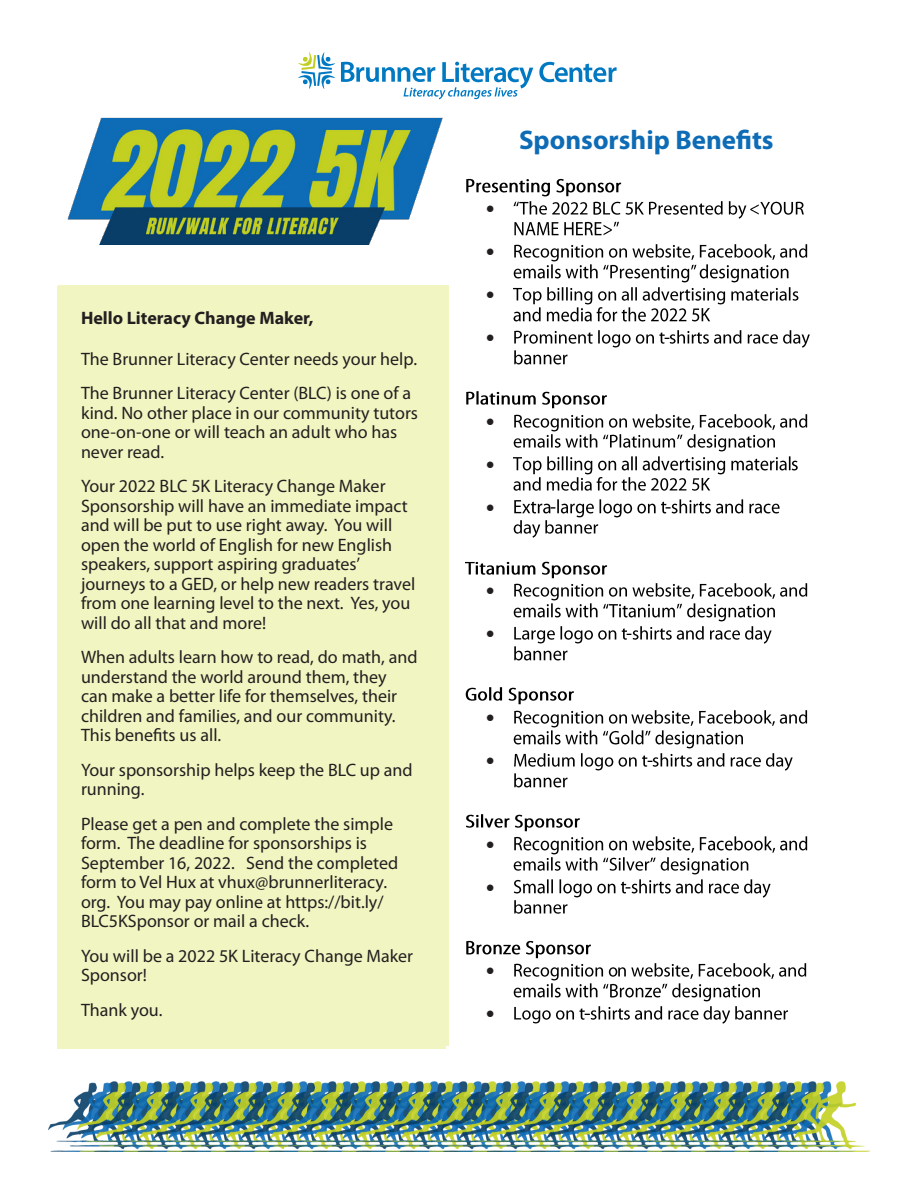
<style>
.page{position:relative;width:918px;height:1188px;background:#fff}
.page>*{position:absolute;margin:0;border:0;box-sizing:border-box;transform-origin:0 0}
.t1{font:700 27px "Myriad Pro";color:#0e6cb6}
.t2{font:18px/19.5px "Myriad Pro";color:#231f20}
.t3{font:700 18px "Myriad Pro";color:#231f20}
.t4{font:18px "Symbol";color:#231f20}
</style>
<div class="page">
<img style="left:48px;top:1081px;width:821px;height:71px">
<img style="left:466px;top:178px;width:156px;height:18px">
<img style="left:513px;top:201px;width:234px;height:18px">
<img style="left:750px;top:201px;width:54px;height:14px">
<img style="left:514px;top:221px;width:105px;height:15px">
<img style="left:514px;top:244px;width:294px;height:18px">
<img style="left:513px;top:264px;width:187px;height:18px">
<img style="left:700px;top:264px;width:89px;height:18px">
<img style="left:513px;top:287px;width:286px;height:18px">
<img style="left:513px;top:307px;width:198px;height:15px">
<img style="left:514px;top:330px;width:150px;height:18px">
<img style="left:664px;top:334px;width:6px;height:10px">
<img style="left:670px;top:330px;width:140px;height:18px">
<img style="left:514px;top:350px;width:54px;height:15px">
<img style="left:466px;top:391px;width:141px;height:18px">
<img style="left:514px;top:414px;width:294px;height:17px">
<img style="left:513px;top:431px;width:262px;height:21px">
<img style="left:513px;top:456px;width:278px;height:18px">
<img style="left:791px;top:460px;width:7px;height:11px">
<img style="left:513px;top:474px;width:198px;height:17px">
<img style="left:514px;top:500px;width:37px;height:14px">
<img style="left:557px;top:499px;width:109px;height:18px">
<img style="left:666px;top:503px;width:5px;height:11px">
<img style="left:671px;top:499px;width:109px;height:15px">
<img style="left:513px;top:517px;width:86px;height:21px">
<img style="left:466px;top:561px;width:142px;height:17px">
<img style="left:514px;top:583px;width:294px;height:18px">
<img style="left:513px;top:603px;width:262px;height:18px">
<img style="left:514px;top:626px;width:113px;height:18px">
<img style="left:632px;top:626px;width:140px;height:18px">
<img style="left:514px;top:646px;width:54px;height:15px">
<img style="left:466px;top:687px;width:108px;height:18px">
<img style="left:514px;top:710px;width:118px;height:17px">
<img style="left:632px;top:710px;width:176px;height:16px">
<img style="left:513px;top:730px;width:230px;height:18px">
<img style="left:514px;top:753px;width:133px;height:18px">
<img style="left:647px;top:757px;width:6px;height:10px">
<img style="left:653px;top:753px;width:140px;height:18px">
<img style="left:514px;top:773px;width:54px;height:15px">
<img style="left:466px;top:814px;width:9px;height:14px">
<img style="left:476px;top:814px;width:104px;height:18px">
<img style="left:514px;top:836px;width:294px;height:18px">
<img style="left:513px;top:854px;width:236px;height:21px">
<img style="left:513px;top:879px;width:113px;height:18px">
<img style="left:631px;top:879px;width:140px;height:18px">
<img style="left:514px;top:897px;width:62px;height:17px">
<img style="left:466px;top:940px;width:125px;height:18px">
<img style="left:514px;top:963px;width:104px;height:18px">
<img style="left:618px;top:963px;width:189px;height:16px">
<img style="left:513px;top:983px;width:247px;height:18px">
<img style="left:514px;top:1006px;width:71px;height:18px">
<img style="left:585px;top:1012px;width:6px;height:7px">
<img style="left:591px;top:1006px;width:197px;height:18px">
<img style="left:67px;top:117px;width:376px;height:128px">
<div style="left:57px;top:286px;width:389px;height:762px;background:#f1f5c1"></div>
<svg style="left:539px;top:62px;width:78px;height:20px"></svg>
<svg style="left:298px;top:52px;width:235px;height:47px"></svg>
<p class="t3" style="left:81px;top:306px;width:234px">Hello Literacy Change Maker,</p>
<p class="t2" style="left:81px;top:348px;width:338px">The Brunner Literacy Center needs your help.</p>
<p class="t2" style="left:81px;top:383px;width:339px">The Brunner Literacy Center (BLC) is one of a kind. No other place in our community tutors one-on-one or will teach an adult who has never read.</p>
<p class="t2" style="left:81px;top:476px;width:336px">Your 2022 BLC 5K Literacy Change Maker Sponsorship will have an immediate impact and will be put to use right away. You will open the world of English for new English speakers, support aspiring graduates’ journeys to a GED, or help new readers travel from one learning level to the next. Yes, you will do all that and more!</p>
<p class="t2" style="left:81px;top:647px;width:338px">When adults learn how to read, do math, and understand the world around them, they can make a better life for themselves, their children and families, and our community.<br>This benefits us all.</p>
<p class="t2" style="left:81px;top:759px;width:333px">Your sponsorship helps keep the BLC up and running.</p>
<p class="t2" style="left:81px;top:813px;width:319px">Please get a pen and complete the simple form. The deadline for sponsorships is September 16, 2022. Send the completed form to Vel Hux at vhux@brunnerliteracy. org. You may pay online at https://bit.ly/ BLC5KSponsor or mail a check.</p>
<p class="t2" style="left:81px;top:945px;width:334px">You will be a 2022 5K Literacy Change Maker<br>Sponsor!</p>
<p class="t2" style="left:81px;top:999px;width:83px">Thank you.</p>
<p class="t4" style="left:486px;top:196px;width:10px">•</p>
<p class="t4" style="left:486px;top:239px;width:10px">•</p>
<p class="t4" style="left:486px;top:282px;width:10px">•</p>
<p class="t4" style="left:486px;top:325px;width:10px">•</p>
<p class="t1" style="left:519px;top:122px;width:256px">Sponsorship Benefits</p>
<p class="t4" style="left:486px;top:409px;width:10px">•</p>
<p class="t4" style="left:486px;top:452px;width:10px">•</p>
<p class="t4" style="left:486px;top:495px;width:10px">•</p>
<p class="t4" style="left:486px;top:578px;width:10px">•</p>
<p class="t4" style="left:486px;top:621px;width:10px">•</p>
<p class="t4" style="left:486px;top:705px;width:10px">•</p>
<p class="t4" style="left:486px;top:748px;width:10px">•</p>
<p class="t4" style="left:486px;top:832px;width:10px">•</p>
<p class="t4" style="left:486px;top:875px;width:10px">•</p>
<p class="t4" style="left:486px;top:958px;width:10px">•</p>
<p class="t4" style="left:486px;top:1001px;width:10px">•</p>
</div>
